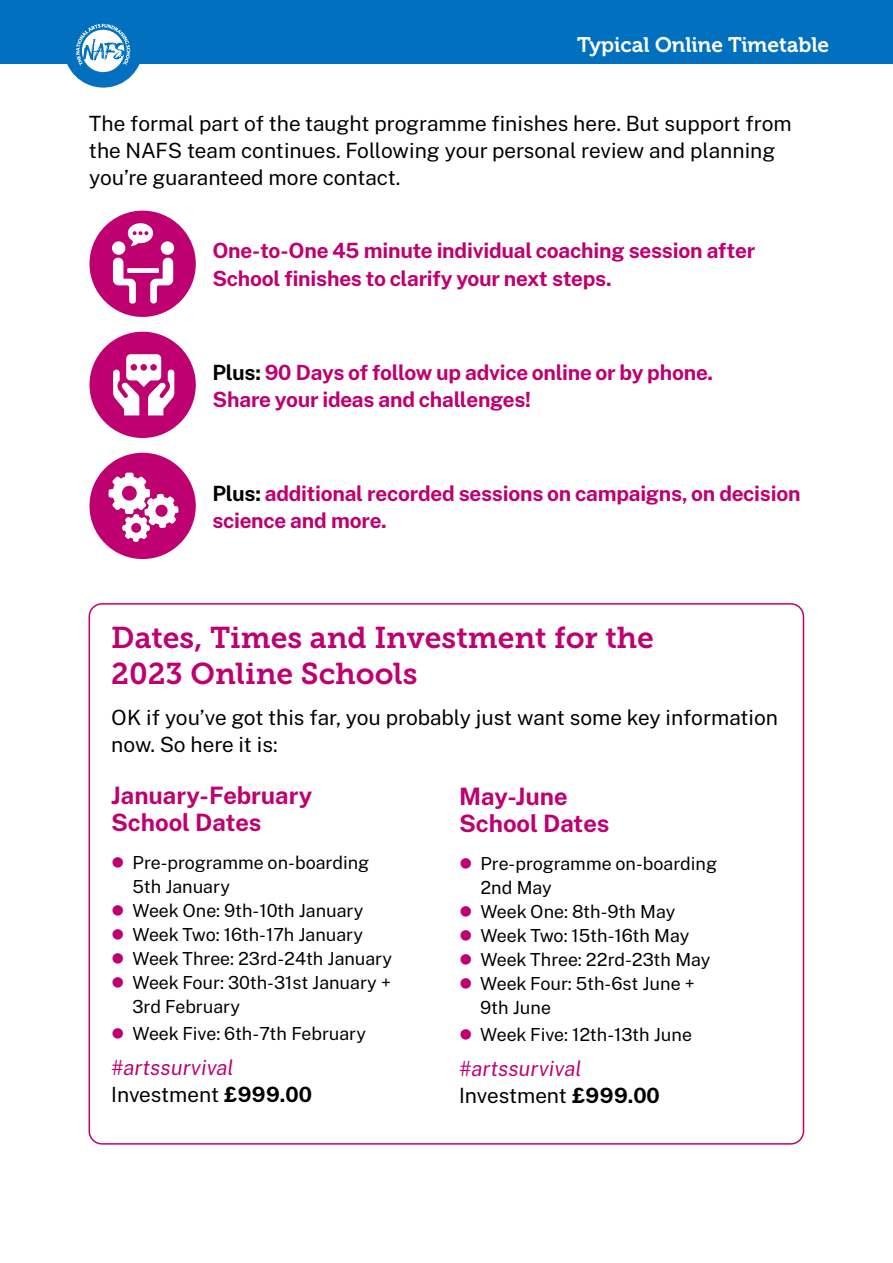
<style>
.page{position:relative;width:893px;height:1263px;background:#fff}
.page>*{position:absolute;margin:0;border:0;box-sizing:border-box;transform-origin:0 0}
.t1{font:30px/36px "Museo Slab 700";color:#bf0070}
.t2{font:700 24px/27px "Public Sans";color:#bf0070}
.t3{font:700 21px/27px "Public Sans";letter-spacing:-.01em;color:#bf0070}
.t4{font:21px/27px "Public Sans";color:#000}
.t5{font:italic 21px/27px "Public Sans";color:#bf0070}
.t6{font:21px "Museo 700";color:#fff}
.t7{font:18px/24px "Public Sans";color:#000}
.s1{color:#000}
.s2{color:#bf0070}
.s3{font-style:normal;color:#000}
.s4{font-weight:700;font-style:normal;color:#000}
</style>
<div class="page">
<div style="left:0;top:0;width:893px;height:64px;background:#0070bf"></div>
<div style="left:64px;top:9px;width:79px;height:79px;background:#0070bf;border-radius:50%"></div>
<svg style="left:76px;top:24px;width:54px;height:48px"></svg>
<div style="left:89px;top:211px;width:107px;height:106px;background:#bf0070;border-radius:50%"></div>
<svg style="left:112px;top:223px;width:62px;height:81px"></svg>
<div style="left:89px;top:332px;width:107px;height:106px;background:#bf0070;border-radius:50%"></div>
<svg style="left:113px;top:354px;width:61px;height:61px"></svg>
<div style="left:89px;top:453px;width:107px;height:106px;background:#bf0070;border-radius:50%"></div>
<svg style="left:109px;top:473px;width:70px;height:69px"></svg>
<p class="t6" style="left:577px;top:33px;width:254px">Typical Online Timetable</p>
<p class="t4" style="left:89px;top:109px;width:704px">The formal part of the taught programme finishes here. But support from the NAFS team continues. Following your personal review and planning you’re guaranteed more contact.</p>
<p class="t3" style="left:212px;top:236px;width:544px">One-to-One 45 minute individual coaching session after<br>School finishes to clarify your next steps.</p>
<p class="t3" style="left:212px;top:358px;width:502px"><span class="s1">Plus:</span> 90 Days of follow up advice online or by phone.<br>Share your ideas and challenges!</p>
<p class="t3" style="left:212px;top:479px;width:590px"><span class="s1">Plus:</span> additional recorded sessions on campaigns, on decision science and more.</p>
<h1 class="t1" style="left:111px;top:620px;width:544px">Dates, Times and Investment for the<br>2023 Online Schools</h1>
<p class="t4" style="left:111px;top:703px;width:668px">OK if you’ve got this far, you probably just want some key information now. So here it is:</p>
<h2 class="t2" style="left:111px;top:781px;width:203px">January-February<br>School Dates</h2>
<p class="t7" style="left:133px;top:849px;width:238px;text-indent:-21px"><span class="s2">●</span> Pre-programme on-boarding<br>5th January</p>
<p class="t7" style="left:111px;top:897px;width:254px"><span class="s2">●</span> Week One: 9th-10th January</p>
<p class="t7" style="left:111px;top:921px;width:253px"><span class="s2">●</span> Week Two: 16th-17h January</p>
<p class="t7" style="left:111px;top:945px;width:282px"><span class="s2">●</span> Week Three: 23rd-24th January</p>
<p class="t7" style="left:132px;top:969px;width:260px;text-indent:-21px"><span class="s2">●</span> Week Four: 30th-31st January +<br>3rd February</p>
<p class="t7" style="left:111px;top:1020px;width:256px"><span class="s2">●</span> Week Five: 6th-7th February</p>
<p class="t5" style="left:111px;top:1053px;width:202px">#artssurvival<br><span class="s3">Investment</span> <span class="s4">£999.00</span></p>
<h2 class="t2" style="left:459px;top:782px;width:152px">May-June<br>School Dates</h2>
<p class="t7" style="left:480px;top:850px;width:238px;text-indent:-21px"><span class="s2">●</span> Pre-programme on-boarding<br>2nd May</p>
<p class="t7" style="left:459px;top:898px;width:218px"><span class="s2">●</span> Week One: 8th-9th May</p>
<p class="t7" style="left:459px;top:922px;width:232px"><span class="s2">●</span> Week Two: 15th-16th May</p>
<p class="t7" style="left:459px;top:946px;width:253px"><span class="s2">●</span> Week Three: 22rd-23th May</p>
<p class="t7" style="left:480px;top:970px;width:216px;text-indent:-21px"><span class="s2">●</span> Week Four: 5th-6st June +<br>9th June</p>
<p class="t7" style="left:459px;top:1021px;width:235px"><span class="s2">●</span> Week Five: 12th-13th June</p>
<p class="t5" style="left:459px;top:1054px;width:202px">#artssurvival<br><span class="s3">Investment</span> <span class="s4">£999.00</span></p>
</div>
